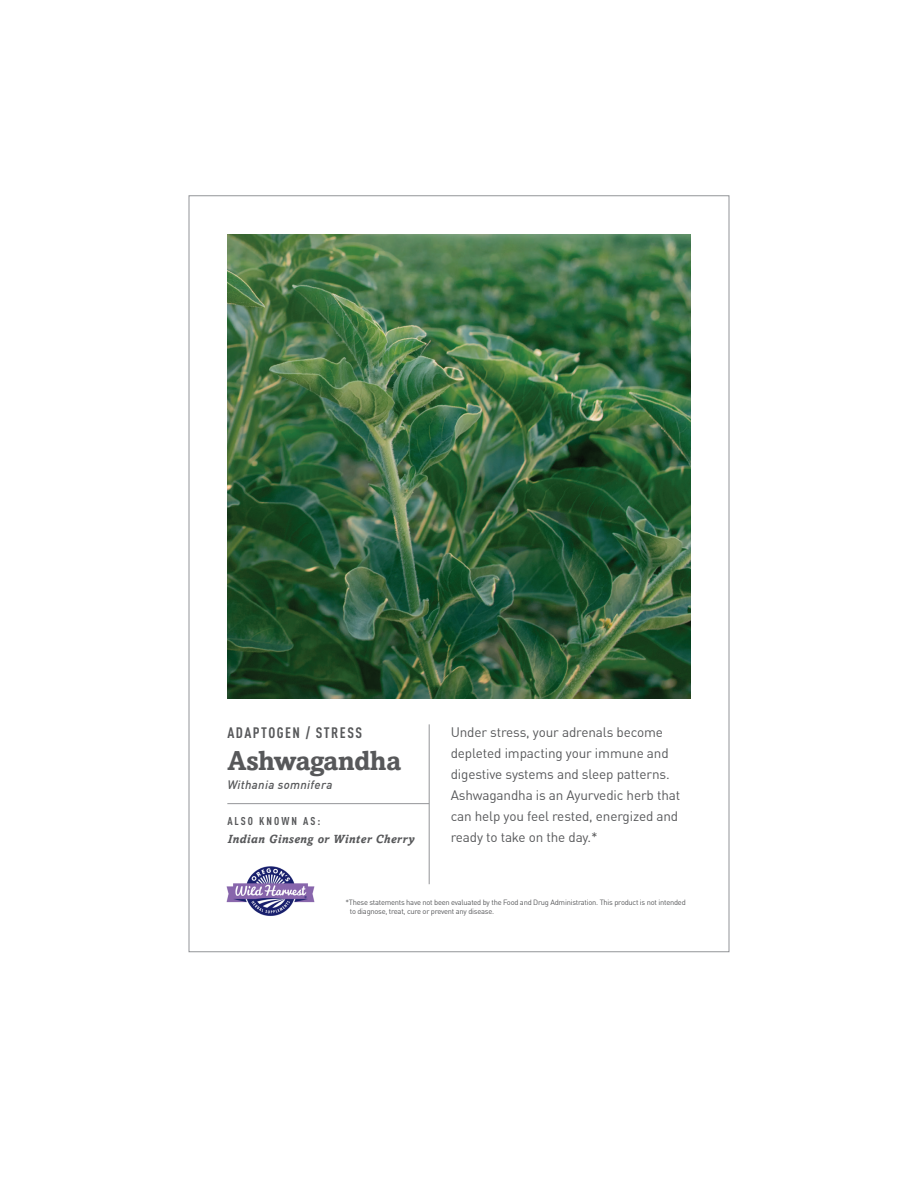
<style>
.page{position:relative;width:918px;height:1188px;background:#fff}
.page>*{position:absolute;margin:0;border:0;box-sizing:border-box;transform-origin:0 0}
.NAME{font:700 27px "Amasis MT Std";letter-spacing:-.015em;color:#57585a}
.U_S_E{font:700 condensed 15px "DINOT";letter-spacing:.1em;color:#57585a}
.Paragraph{font:13.5px/21px "DIN Offc";letter-spacing:-.01em;color:#57585a}
.Common_name{font:italic 700 12px "Amasis MT Std";letter-spacing:.03em;color:#57585a}
.botanical_name{font:italic 500 12px "DIN Offc";letter-spacing:.025em;color:#57585a}
.t1{font:700 condensed 11.25px "DINOT";letter-spacing:.18em;color:#57585a}
.t2{font:7.5px/9px "DIN Offc";letter-spacing:-.03em;color:#57585a}
</style>
<div class="page">
<img style="left:227px;top:235px;width:464px;height:463px">
<img style="left:226px;top:866px;width:89px;height:50px">
<hr style="left:227px;top:803px;width:202px;height:1px;background:#939598">
<hr style="left:429px;top:724px;width:1px;height:160px;background:#939598">
<p class="U_S_E" style="left:227px;top:721px;width:136px">ADAPTOGEN / STRESS</p>
<p class="NAME" style="left:227px;top:744px;width:175px">Ashwagandha</p>
<p class="botanical_name" style="left:227px;top:777px;width:107px">Withania somnifera</p>
<p class="t1" style="left:227px;top:813px;width:95px">ALSO KNOWN AS:</p>
<p class="Common_name" style="left:227px;top:832px;width:189px">Indian Ginseng or Winter Cherry</p>
<p class="Paragraph" style="left:451px;top:721px;width:231px">Under stress, your adrenals become depleted impacting your immune and digestive systems and sleep patterns.<br>Ashwagandha is an Ayurvedic herb that can help you feel rested, energized and ready to take on the day.*</p>
<p class="t2" style="left:350px;top:898px;width:337px;text-indent:-4px">*These statements have not been evaluated by the Food and Drug Administration. This product is not intended to diagnose, treat, cure or prevent any disease.</p>
</div>
